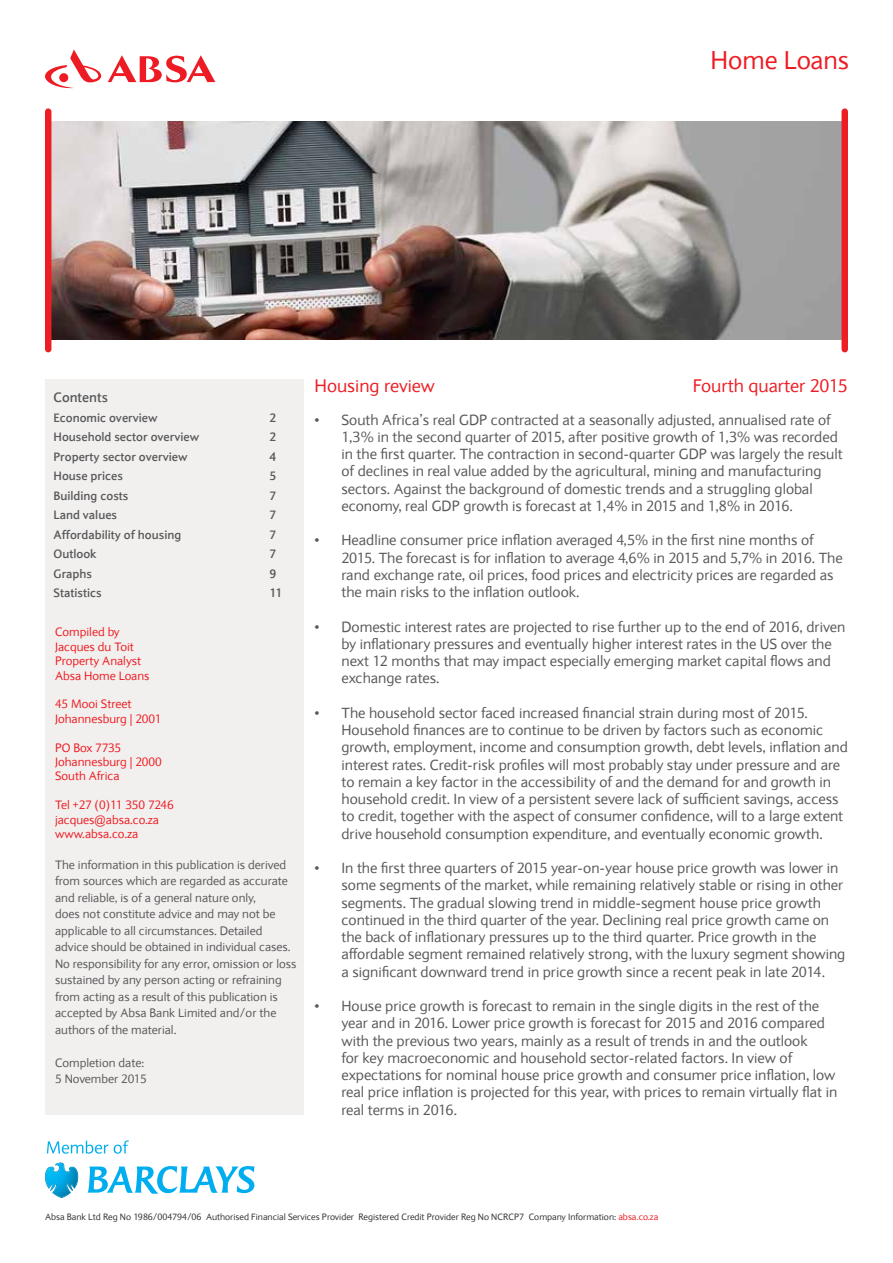
<style>
.page{position:relative;width:893px;height:1263px;background:#fff}
.page>*{position:absolute;margin:0;border:0;box-sizing:border-box;transform-origin:0 0}
.t1{font:25.5px "Expert Sans";color:#ed1d24}
.t2{font:18px "Expert Sans";color:#ed1d24}
.t3{font:14.55px/17.2px "Expert Sans";color:#58595b}
.t4{font:700 13.5px "Expert Sans";color:#58595b}
.t5{font:12px/16.5px "Expert Sans";color:#58595b}
.t6{font:12px/14.4px "Expert Sans";color:#ed1d24}
.t7{font:700 12px "Expert Sans";color:#58595b}
.t8{font:9px "Expert Sans";color:#333}
.s1{color:#ed1d24}
</style>
<div class="page">
<div style="left:45px;top:378px;width:259px;height:736px;background:#f2f0ee"></div>
<img style="left:51px;top:121px;width:790px;height:218px">
<svg style="left:45px;top:50px;width:170px;height:39px"></svg>
<div style="left:841px;top:112px;width:7px;height:237px;background:#ed1d24"></div>
<div style="left:45px;top:112px;width:6px;height:237px;background:#ed1d24"></div>
<svg style="left:45px;top:1140px;width:209px;height:58px"></svg>
<h1 class="t1" style="left:710px;top:44px;width:140px">Home Loans</h1>
<p class="t4" style="left:54px;top:388px;width:56px">Contents</p>
<p class="t7" style="left:54px;top:409px;width:106px">Economic overview</p>
<p class="t7" style="left:270px;top:409px;width:8px">2</p>
<p class="t7" style="left:54px;top:429px;width:147px">Household sector overview</p>
<p class="t7" style="left:270px;top:429px;width:8px">2</p>
<p class="t7" style="left:54px;top:448px;width:135px">Property sector overview</p>
<p class="t7" style="left:270px;top:448px;width:8px">4</p>
<p class="t7" style="left:54px;top:468px;width:71px">House prices</p>
<p class="t7" style="left:270px;top:468px;width:8px">5</p>
<p class="t7" style="left:54px;top:487px;width:76px">Building costs</p>
<p class="t7" style="left:270px;top:487px;width:8px">7</p>
<p class="t7" style="left:54px;top:507px;width:65px">Land values</p>
<p class="t7" style="left:270px;top:507px;width:8px">7</p>
<p class="t7" style="left:54px;top:526px;width:129px">Affordability of housing</p>
<p class="t7" style="left:270px;top:526px;width:8px">7</p>
<p class="t7" style="left:54px;top:546px;width:45px">Outlook</p>
<p class="t7" style="left:270px;top:546px;width:8px">7</p>
<p class="t7" style="left:54px;top:565px;width:40px">Graphs</p>
<p class="t7" style="left:270px;top:565px;width:8px">9</p>
<p class="t7" style="left:54px;top:585px;width:50px">Statistics</p>
<p class="t7" style="left:270px;top:585px;width:14px">11</p>
<p class="t6" style="left:55px;top:625px;width:96px">Compiled by<br>Jacques du Toit<br>Property Analyst<br>Absa Home Loans</p>
<p class="t6" style="left:55px;top:697px;width:108px">45 Mooi Street<br>Johannesburg | 2001</p>
<p class="t6" style="left:55px;top:740px;width:108px">PO Box 7735<br>Johannesburg | 2000<br>South Africa</p>
<p class="t6" style="left:55px;top:798px;width:120px">Tel +27 (0)11 350 7246 jacques@absa.co.za www.absa.co.za</p>
<p class="t5" style="left:55px;top:856px;width:243px">The information in this publication is derived from sources which are regarded as accurate and reliable, is of a general nature only,<br>does not constitute advice and may not be applicable to all circumstances. Detailed advice should be obtained in individual cases.<br>No responsibility for any error, omission or loss sustained by any person acting or refraining from acting as a result of this publication is accepted by Absa Bank Limited and/or the authors of the material.</p>
<p class="t5" style="left:55px;top:1054px;width:93px">Completion date:<br>5 November 2015</p>
<p class="t2" style="left:314px;top:374px;width:122px">Housing review</p>
<p class="t2" style="left:693px;top:374px;width:157px">Fourth quarter 2015</p>
<p class="t3" style="left:341px;top:411px;width:503px;text-indent:-27px">• South Africa’s real GDP contracted at a seasonally adjusted, annualised rate of 1,3% in the second quarter of 2015, after positive growth of 1,3% was recorded in the first quarter. The contraction in second-quarter GDP was largely the result of declines in real value added by the agricultural, mining and manufacturing sectors. Against the background of domestic trends and a struggling global economy, real GDP growth is forecast at 1,4% in 2015 and 1,8% in 2016.</p>
<p class="t3" style="left:341px;top:531px;width:503px;text-indent:-27px">• Headline consumer price inflation averaged 4,5% in the first nine months of 2015. The forecast is for inflation to average 4,6% in 2015 and 5,7% in 2016. The rand exchange rate, oil prices, food prices and electricity prices are regarded as the main risks to the inflation outlook.</p>
<p class="t3" style="left:341px;top:618px;width:505px;text-indent:-27px">• Domestic interest rates are projected to rise further up to the end of 2016, driven by inflationary pressures and eventually higher interest rates in the US over the next 12 months that may impact especially emerging market capital flows and exchange rates.</p>
<p class="t3" style="left:341px;top:704px;width:508px;text-indent:-27px">• The household sector faced increased financial strain during most of 2015.<br>Household finances are to continue to be driven by factors such as economic growth, employment, income and consumption growth, debt levels, inflation and interest rates. Credit-risk profiles will most probably stay under pressure and are to remain a key factor in the accessibility of and the demand for and growth in household credit. In view of a persistent severe lack of sufficient savings, access to credit, together with the aspect of consumer confidence, will to a large extent drive household consumption expenditure, and eventually economic growth.</p>
<p class="t3" style="left:341px;top:859px;width:505px;text-indent:-27px">• In the first three quarters of 2015 year-on-year house price growth was lower in some segments of the market, while remaining relatively stable or rising in other segments. The gradual slowing trend in middle-segment house price growth continued in the third quarter of the year. Declining real price growth came on the back of inflationary pressures up to the third quarter. Price growth in the affordable segment remained relatively strong, with the luxury segment showing a significant downward trend in price growth since a recent peak in late 2014.</p>
<p class="t3" style="left:341px;top:997px;width:497px;text-indent:-27px">• House price growth is forecast to remain in the single digits in the rest of the year and in 2016. Lower price growth is forecast for 2015 and 2016 compared with the previous two years, mainly as a result of trends in and the outlook<br>for key macroeconomic and household sector-related factors. In view of expectations for nominal house price growth and consumer price inflation, low real price inflation is projected for this year, with prices to remain virtually flat in real terms in 2016.</p>
<p class="t8" style="left:45px;top:1211px;width:615px">Absa Bank Ltd Reg No 1986/004794/06 Authorised Financial Services Provider Registered Credit Provider Reg No NCRCP7 Company Information: <span class="s1">absa.co.za</span></p>
</div>
